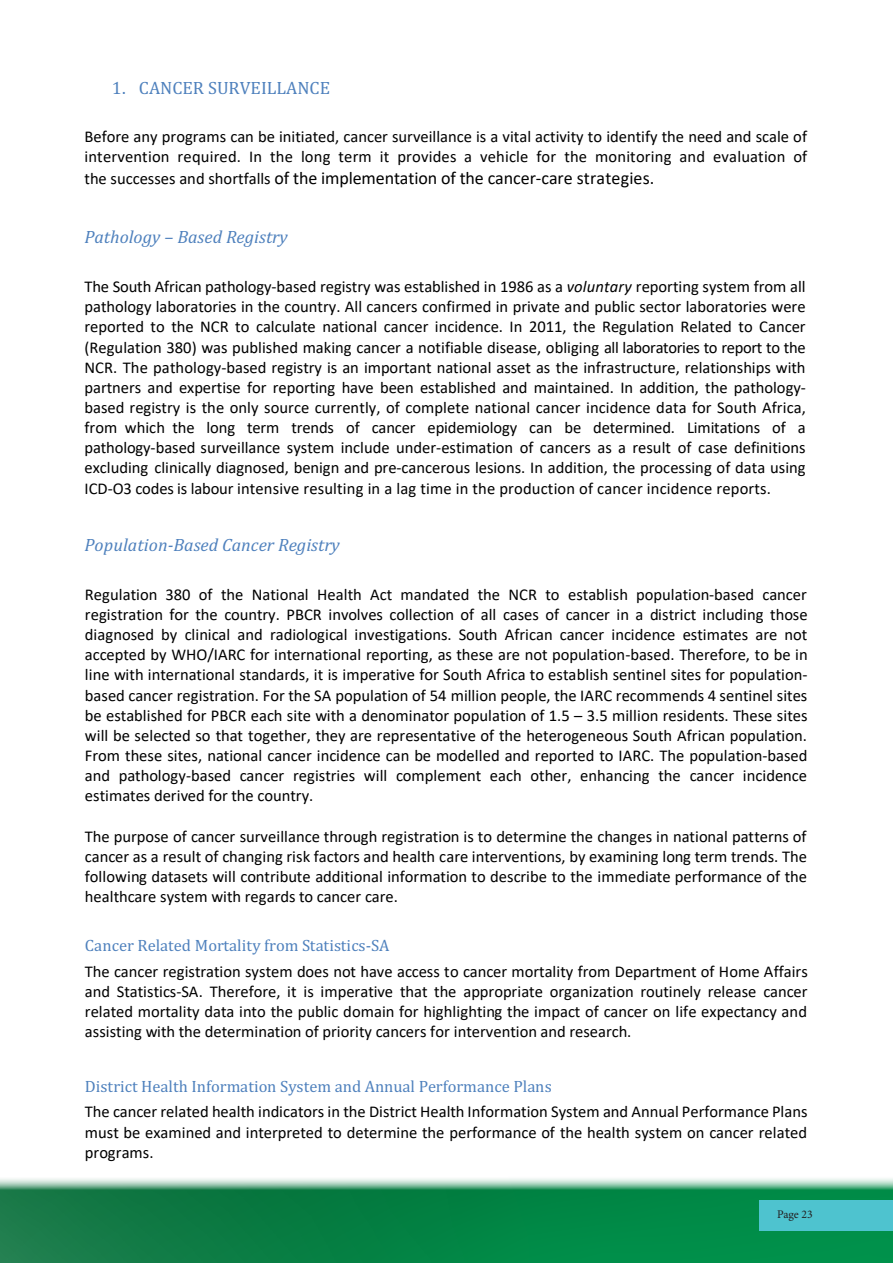
<style>
.page{position:relative;width:893px;height:1263px;background:#fff}
.page>*{position:absolute;margin:0;border:0;box-sizing:border-box;transform-origin:0 0}
.t1{font:18px "Calibri";letter-spacing:-.005em;color:#000}
.t2{font:italic 18px "Cambria";color:#4f81bd}
.t3{font:18px "Cambria";color:#4f81bd}
.t4{font:16.5px/20.1px "Calibri";color:#000}
.t5{font:11.7px "Minion Pro";letter-spacing:-.005em;color:#231f20}
.s1{font-size:16.5px}
.s2{font-style:italic}
.s3{font-family:"Cambria";color:#4f81bd}
</style>
<div class="page">
<svg style="left:0;top:1178px;width:893px;height:85px;background:#1d8d55"></svg>
<div style="left:759px;top:1200px;width:134px;height:30px;background:#4ec3cf"></div>
<p class="t3" style="left:112px;top:77px;width:220px">1. CANCER SURVEILLANCE</p>
<p class="t4" style="left:84px;top:126px;width:724px">Before any programs can be initiated, cancer surveillance is a vital activity to identify the need and scale of intervention required. In the long term it provides a vehicle for the monitoring and evaluation of</p>
<p class="t1" style="left:85px;top:165px;width:571px"><span class="s1">the successes and shortfalls</span> of the implementation of the cancer-care strategies.</p>
<p class="t2" style="left:84px;top:224px;width:205px">Pathology – Based Registry</p>
<p class="t4" style="left:84px;top:276px;width:723px;text-align:justify">The South African pathology-based registry was established in 1986 as a <span class="s2">voluntary</span> reporting system from all pathology laboratories in the country. All cancers confirmed in private and public sector laboratories were reported to the NCR to calculate national cancer incidence. In 2011, the Regulation Related to Cancer (Regulation 380) was published making cancer a notifiable disease, obliging all laboratories to report to the NCR. The pathology-based registry is an important national asset as the infrastructure, relationships with partners and expertise for reporting have been established and maintained. In addition, the pathology&shy;based registry is the only source currently, of complete national cancer incidence data for South Africa, from which the long term trends of cancer epidemiology can be determined. Limitations of a pathology-based surveillance system include under-estimation of cancers as a result of case definitions excluding clinically diagnosed, benign and pre-cancerous lesions. In addition, the processing of data using ICD-O3 codes is labour intensive resulting in a lag time in the production of cancer incidence reports.</p>
<p class="t2" style="left:84px;top:532px;width:257px">Population-Based Cancer Registry</p>
<p class="t4" style="left:85px;top:584px;width:724px;text-align:justify">Regulation 380 of the National Health Act mandated the NCR to establish population-based cancer registration for the country. PBCR involves collection of all cases of cancer in a district including those diagnosed by clinical and radiological investigations. South African cancer incidence estimates are not accepted by WHO/IARC for international reporting, as these are not population-based. Therefore, to be in line with international standards, it is imperative for South Africa to establish sentinel sites for population&shy;based cancer registration. For the SA population of 54 million people, the IARC recommends 4 sentinel sites be established for PBCR each site with a denominator population of 1.5 – 3.5 million residents. These sites will be selected so that together, they are representative of the heterogeneous South African population.<br>From these sites, national cancer incidence can be modelled and reported to IARC. The population-based and pathology-based cancer registries will complement each other, enhancing the cancer incidence estimates derived for the country.</p>
<p class="t4" style="left:85px;top:826px;width:724px;text-align:justify">The purpose of cancer surveillance through registration is to determine the changes in national patterns of cancer as a result of changing risk factors and health care interventions, by examining long term trends. The following datasets will contribute additional information to describe to the immediate performance of the healthcare system with regards to cancer care.</p>
<p class="t4" style="left:85px;top:932px;width:724px;line-height:25.5px"><span class="s3">Cancer Related Mortality from Statistics-SA<br></span>The cancer registration system does not have access to cancer mortality from Department of Home Affairs</p>
<p class="t4" style="left:85px;top:981px;width:724px;text-align:justify">and Statistics-SA. Therefore, it is imperative that the appropriate organization routinely release cancer related mortality data into the public domain for highlighting the impact of cancer on life expectancy and assisting with the determination of priority cancers for intervention and research.</p>
<p class="t4" style="left:85px;top:1074px;width:724px;line-height:25.2px"><span class="s3">District Health Information System and Annual Performance Plans<br></span>The cancer related health indicators in the District Health Information System and Annual Performance Plans</p>
<p class="t4" style="left:85px;top:1122px;width:724px">must be examined and interpreted to determine the performance of the health system on cancer related programs.</p>
<p class="t5" style="left:777px;top:1206px;width:37px">Page 23</p>
</div>
